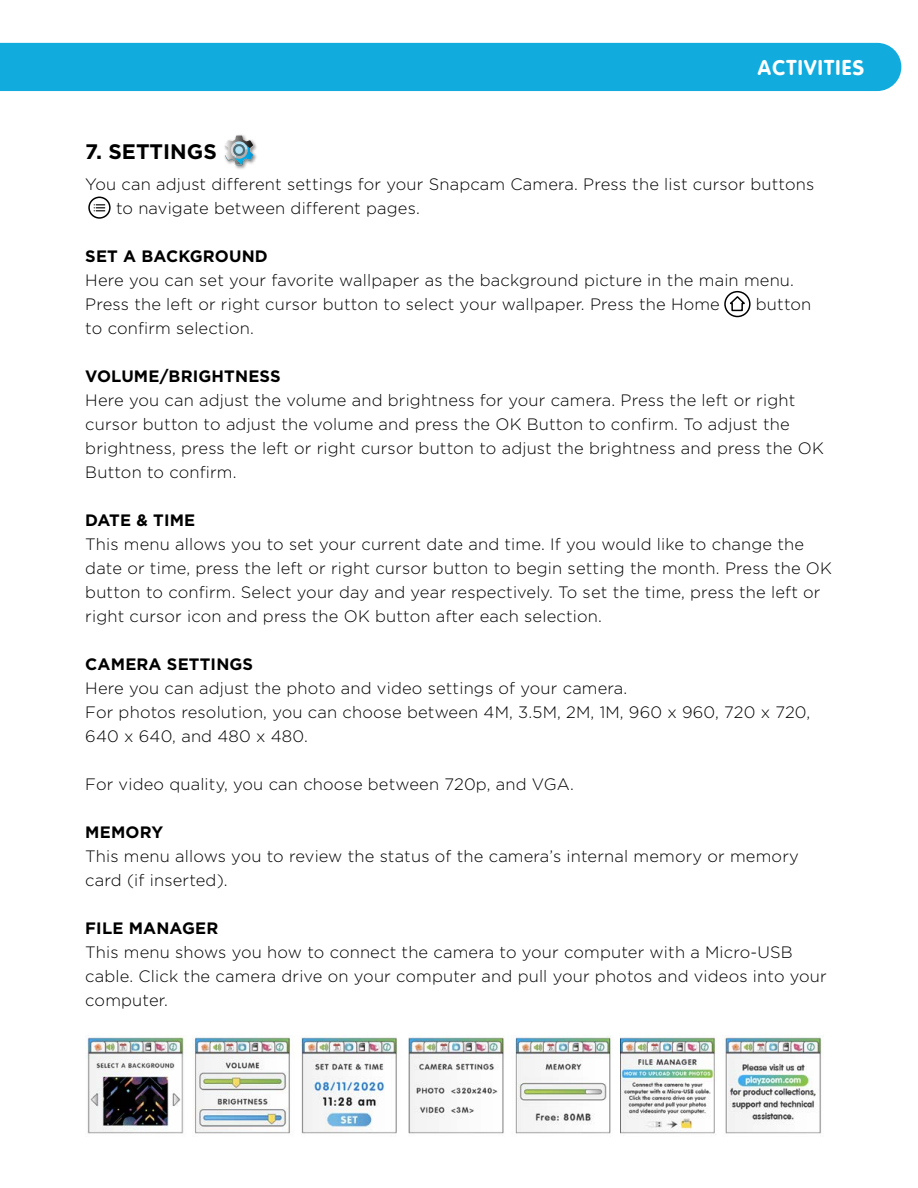
<style>
.page{position:relative;width:918px;height:1188px;background:#fff}
.page>*{position:absolute;margin:0;border:0;box-sizing:border-box;transform-origin:0 0}
.t1{font:700 21px "Gotham";color:#000}
.t2{font:21px "VAG Rounded Bold";letter-spacing:.06em;color:#fff}
.t3{font:300 16.5px/24px "Gotham";letter-spacing:.01em;color:#000}
.t4{font:700 16.5px "Gotham";letter-spacing:.01em;color:#000}
</style>
<div class="page">
<div style="left:0;top:43px;width:901px;height:48px;background:#11abde"></div>
<div style="left:724px;top:291px;width:27px;height:26px;border:2px solid #000;border-radius:50%"></div>
<svg style="left:727px;top:295px;width:21px;height:17px"></svg>
<div style="left:88px;top:197px;width:23px;height:22px;border:2px solid #000;border-radius:50%"></div>
<svg style="left:94px;top:204px;width:11px;height:7px"></svg>
<img style="left:224px;top:135px;width:33px;height:34px">
<svg style="left:225px;top:136px;width:28px;height:29px"></svg>
<div style="left:235px;top:146px;width:8px;height:8px;background:#b2e2f4;border-radius:50%"></div>
<img style="left:85px;top:1035px;width:738px;height:100px">
<p class="t2" style="left:758px;top:55px;width:108px">ACTIVITIES</p>
<p class="t1" style="left:85px;top:139px;width:133px">7. SETTINGS</p>
<p class="t3" style="left:116px;top:172px;width:700px;text-indent:-31px">You can adjust different settings for your Snapcam Camera. Press the list cursor buttons to navigate between different pages.</p>
<p class="t4" style="left:85px;top:246px;width:184px">SET A BACKGROUND</p>
<p class="t3" style="left:85px;top:268px;width:710px">Here you can set your favorite wallpaper as the background picture in the main menu.<br>Press the left or right cursor button to select your wallpaper. Press the Home</p>
<p class="t3" style="left:756px;top:292px;width:57px">button</p>
<p class="t3" style="left:85px;top:316px;width:170px">to confirm selection.</p>
<p class="t4" style="left:85px;top:366px;width:197px">VOLUME/BRIGHTNESS</p>
<p class="t3" style="left:85px;top:388px;width:740px">Here you can adjust the volume and brightness for your camera. Press the left or right cursor button to adjust the volume and press the OK Button to confirm. To adjust the brightness, press the left or right cursor button to adjust the brightness and press the OK Button to confirm.</p>
<p class="t4" style="left:85px;top:510px;width:112px">DATE &amp; TIME</p>
<p class="t3" style="left:85px;top:532px;width:748px">This menu allows you to set your current date and time. If you would like to change the date or time, press the left or right cursor button to begin setting the month. Press the OK button to confirm. Select your day and year respectively. To set the time, press the left or right cursor icon and press the OK button after each selection.</p>
<p class="t4" style="left:85px;top:654px;width:169px">CAMERA SETTINGS</p>
<p class="t3" style="left:85px;top:676px;width:726px">Here you can adjust the photo and video settings of your camera.<br>For photos resolution, you can choose between 4M, 3.5M, 2M, 1M, 960 x 960, 720 x 720,<br>640 x 640, and 480 x 480.</p>
<p class="t3" style="left:85px;top:772px;width:490px">For video quality, you can choose between 720p, and VGA.</p>
<p class="t4" style="left:85px;top:822px;width:79px">MEMORY</p>
<p class="t3" style="left:85px;top:844px;width:715px">This menu allows you to review the status of the camera’s internal memory or memory card (if inserted).</p>
<p class="t4" style="left:85px;top:918px;width:135px">FILE MANAGER</p>
<p class="t3" style="left:85px;top:940px;width:743px">This menu shows you how to connect the camera to your computer with a Micro-USB cable. Click the camera drive on your computer and pull your photos and videos into your computer.</p>
</div>
